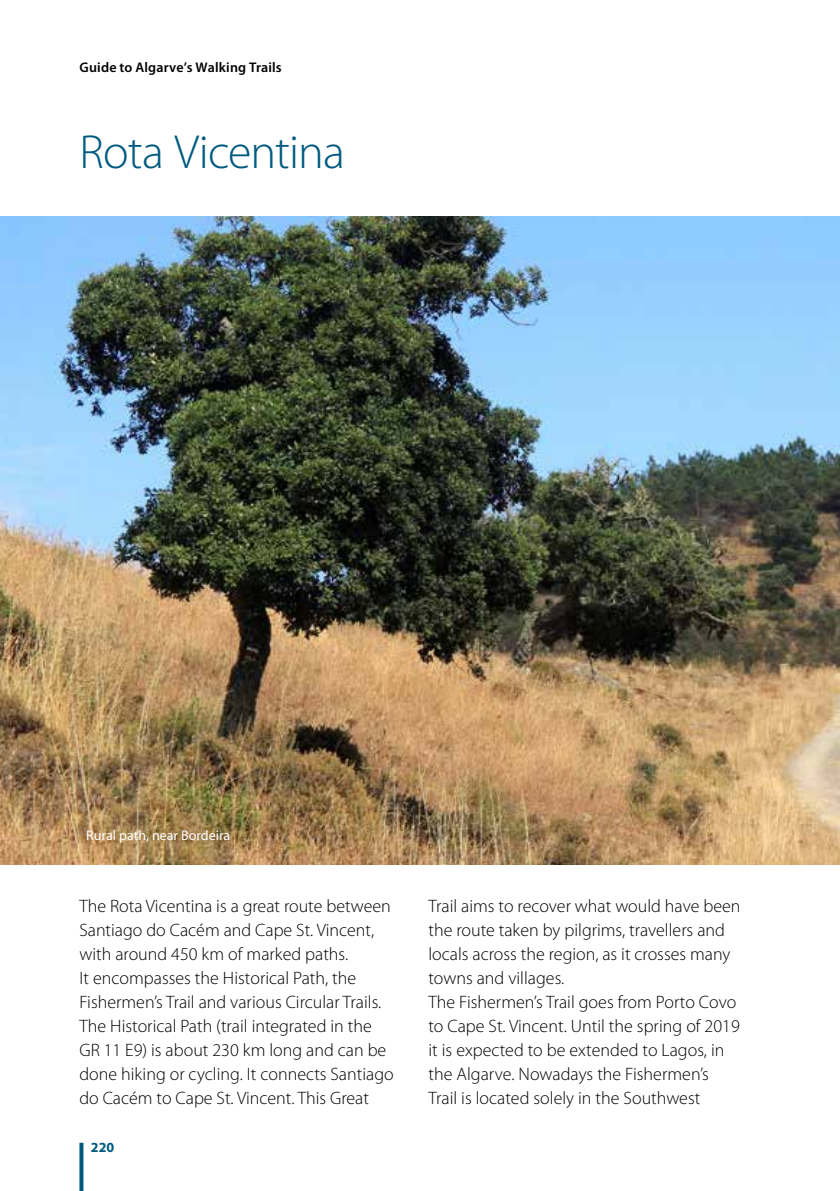
<style>
.page{position:relative;width:840px;height:1191px;background:#fff}
.page>*{position:absolute;margin:0;border:0;box-sizing:border-box;transform-origin:0 0}
.t1{font:300 48px "Myriad Pro";letter-spacing:-.02em;color:#005a7f}
.t2{font:300 18px/24px "Myriad Pro";color:#000}
.t3{font:600 14px "Myriad Pro";letter-spacing:.015em;color:#000}
.t4{font:14px "Myriad Pro";color:#fff}
.t5{font:700 14px "Myriad Pro";color:#005a7f}
</style>
<div class="page">
<img style="left:0;top:216px;width:839px;height:648px">
<svg style="left:79px;top:1142px;width:4px;height:49px"></svg>
<p class="t3" style="left:79px;top:60px;width:204px">Guide to Algarve’s Walking Trails</p>
<h1 class="t1" style="left:79px;top:126px;width:267px">Rota Vicentina</h1>
<p class="t4" style="left:86px;top:828px;width:145px">Rural path, near Bordeira</p>
<p class="t2" style="left:79px;top:894px;width:315px">The Rota Vicentina is a great route between Santiago do Cacém and Cape St. Vincent, with around 450 km of marked paths.<br>It encompasses the Historical Path, the Fishermen’s Trail and various Circular Trails.<br>The Historical Path (trail integrated in the GR 11 E9) is about 230 km long and can be done hiking or cycling. It connects Santiago do Cacém to Cape St. Vincent. This Great</p>
<p class="t2" style="left:428px;top:894px;width:313px">Trail aims to recover what would have been the route taken by pilgrims, travellers and locals across the region, as it crosses many towns and villages.<br>The Fishermen’s Trail goes from Porto Covo to Cape St. Vincent. Until the spring of 2019 it is expected to be extended to Lagos, in the Algarve. Nowadays the Fishermen’s Trail is located solely in the Southwest</p>
<p class="t5" style="left:91px;top:1139px;width:25px">220</p>
</div>
